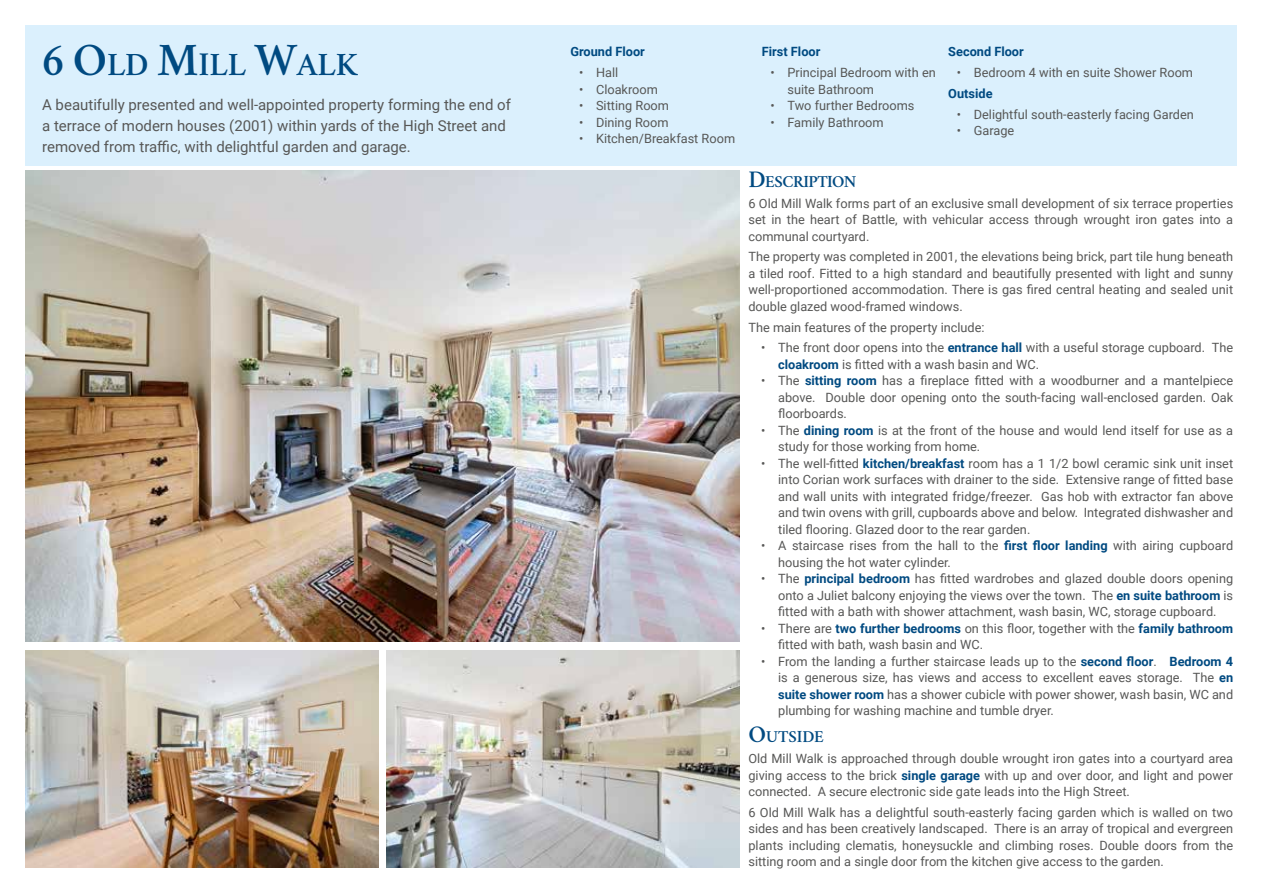
<style>
.page{position:relative;width:1263px;height:893px;background:#fff}
.page>*{position:absolute;margin:0;border:0;box-sizing:border-box;transform-origin:0 0}
.t1{font:600 32.7px "Crimson";color:#004a81}
.t2{font:600 16.8px "Crimson";letter-spacing:-.03em;color:#004a81}
.t3{font:15px/21px "Roboto";color:#575756}
.t4{font:12.75px/16.5px "Roboto";color:#575756;text-align:justify}
.t5{font:700 12.75px "Roboto";color:#004a81}
.s1{font-size:46.65px}
.s2{font-size:24px}
.s3{font-weight:700;color:#004a81}
</style>
<div class="page">
<div style="left:26px;top:26px;width:1211px;height:140px;background:#dbf0fd"></div>
<img style="left:26px;top:170px;width:714px;height:471px">
<img style="left:26px;top:651px;width:352px;height:216px">
<img style="left:387px;top:651px;width:353px;height:216px">
<h1 class="t1" style="left:42px;top:44px;width:317px"><span class="s1">6 O</span>LD <span class="s1">M</span>ILL <span class="s1">W</span>ALK</h1>
<p class="t3" style="left:42px;top:95px;width:470px">A beautifully presented and well-appointed property forming the end of a terrace of modern houses (2001) within yards of the High Street and removed from traffic, with delightful garden and garage.</p>
<p class="t5" style="left:570px;top:46px;width:76px">Ground Floor</p>
<p class="t4" style="left:579px;top:65px;width:41px">• Hall</p>
<p class="t4" style="left:579px;top:82px;width:80px">• Cloakroom</p>
<p class="t4" style="left:579px;top:98px;width:92px">• Sitting Room</p>
<p class="t4" style="left:579px;top:115px;width:91px">• Dining Room</p>
<p class="t4" style="left:579px;top:131px;width:158px">• Kitchen/Breakfast Room</p>
<p class="t5" style="left:762px;top:46px;width:60px">First Floor</p>
<p class="t4" style="left:787px;top:65px;width:150px;text-indent:-17px">• Principal Bedroom with en suite Bathroom</p>
<p class="t4" style="left:770px;top:98px;width:146px">• Two further Bedrooms</p>
<p class="t4" style="left:770px;top:115px;width:115px">• Family Bathroom</p>
<p class="t5" style="left:948px;top:46px;width:77px">Second Floor</p>
<p class="t4" style="left:957px;top:65px;width:238px">• Bedroom 4 with en suite Shower Room</p>
<p class="t5" style="left:948px;top:88px;width:46px">Outside</p>
<p class="t4" style="left:957px;top:107px;width:238px">• Delightful south-easterly facing Garden</p>
<p class="t4" style="left:957px;top:123px;width:59px">• Garage</p>
<h2 class="t2" style="left:748px;top:171px;width:110px"><span class="s2">D</span>ESCRIPTION</h2>
<p class="t4" style="left:748px;top:196px;width:486px">6 Old Mill Walk forms part of an exclusive small development of six terrace properties set in the heart of Battle, with vehicular access through wrought iron gates into a communal courtyard.</p>
<p class="t4" style="left:748px;top:249px;width:486px">The property was completed in 2001, the elevations being brick, part tile hung beneath a tiled roof. Fitted to a high standard and beautifully presented with light and sunny well-proportioned accommodation. There is gas fired central heating and sealed unit double glazed wood-framed windows.</p>
<p class="t4" style="left:748px;top:320px;width:238px">The main features of the property include:</p>
<p class="t4" style="left:778px;top:340px;width:456px;text-indent:-17px">• The front door opens into the <span class="s3">entrance hall</span> with a useful storage cupboard. The <span class="s3">cloakroom</span> is fitted with a wash basin and WC.</p>
<p class="t4" style="left:778px;top:373px;width:456px;text-indent:-17px">• The <span class="s3">sitting room</span> has a fireplace fitted with a woodburner and a mantelpiece above. Double door opening onto the south-facing wall-enclosed garden. Oak floorboards.</p>
<p class="t4" style="left:778px;top:423px;width:456px;text-indent:-17px">• The <span class="s3">dining room</span> is at the front of the house and would lend itself for use as a study for those working from home.</p>
<p class="t4" style="left:778px;top:455px;width:456px;text-indent:-17px">• The well-fitted <span class="s3">kitchen/breakfast</span> room has a 1 1/2 bowl ceramic sink unit inset into Corian work surfaces with drainer to the side. Extensive range of fitted base and wall units with integrated fridge/freezer. Gas hob with extractor fan above and twin ovens with grill, cupboards above and below. Integrated dishwasher and tiled flooring. Glazed door to the rear garden.</p>
<p class="t4" style="left:778px;top:538px;width:456px;text-indent:-17px">• A staircase rises from the hall to the <span class="s3">first floor landing</span> with airing cupboard housing the hot water cylinder.</p>
<p class="t4" style="left:778px;top:571px;width:456px;text-indent:-17px">• The <span class="s3">principal bedroom</span> has fitted wardrobes and glazed double doors opening onto a Juliet balcony enjoying the views over the town. The <span class="s3">en suite bathroom</span> is fitted with a bath with shower attachment, wash basin, WC, storage cupboard.</p>
<p class="t4" style="left:778px;top:621px;width:456px;text-indent:-17px">• There are <span class="s3">two further bedrooms</span> on this floor, together with the <span class="s3">family bathroom </span>fitted with bath, wash basin and WC.</p>
<p class="t4" style="left:778px;top:654px;width:456px;text-indent:-17px">• From the landing a further staircase leads up to the <span class="s3">second floor</span>. <span class="s3">Bedroom 4 </span>is a generous size, has views and access to excellent eaves storage. The <span class="s3">en suite shower room</span> has a shower cubicle with power shower, wash basin, WC and plumbing for washing machine and tumble dryer.</p>
<h2 class="t2" style="left:748px;top:727px;width:77px"><span class="s2">O</span>UTSIDE</h2>
<p class="t4" style="left:748px;top:751px;width:486px">Old Mill Walk is approached through double wrought iron gates into a courtyard area giving access to the brick <span class="s3">single garage</span> with up and over door, and light and power connected. A secure electronic side gate leads into the High Street.</p>
<p class="t4" style="left:748px;top:805px;width:486px">6 Old Mill Walk has a delightful south-easterly facing garden which is walled on two sides and has been creatively landscaped. There is an array of tropical and evergreen plants including clematis, honeysuckle and climbing roses. Double doors from the sitting room and a single door from the kitchen give access to the garden.</p>
</div>
